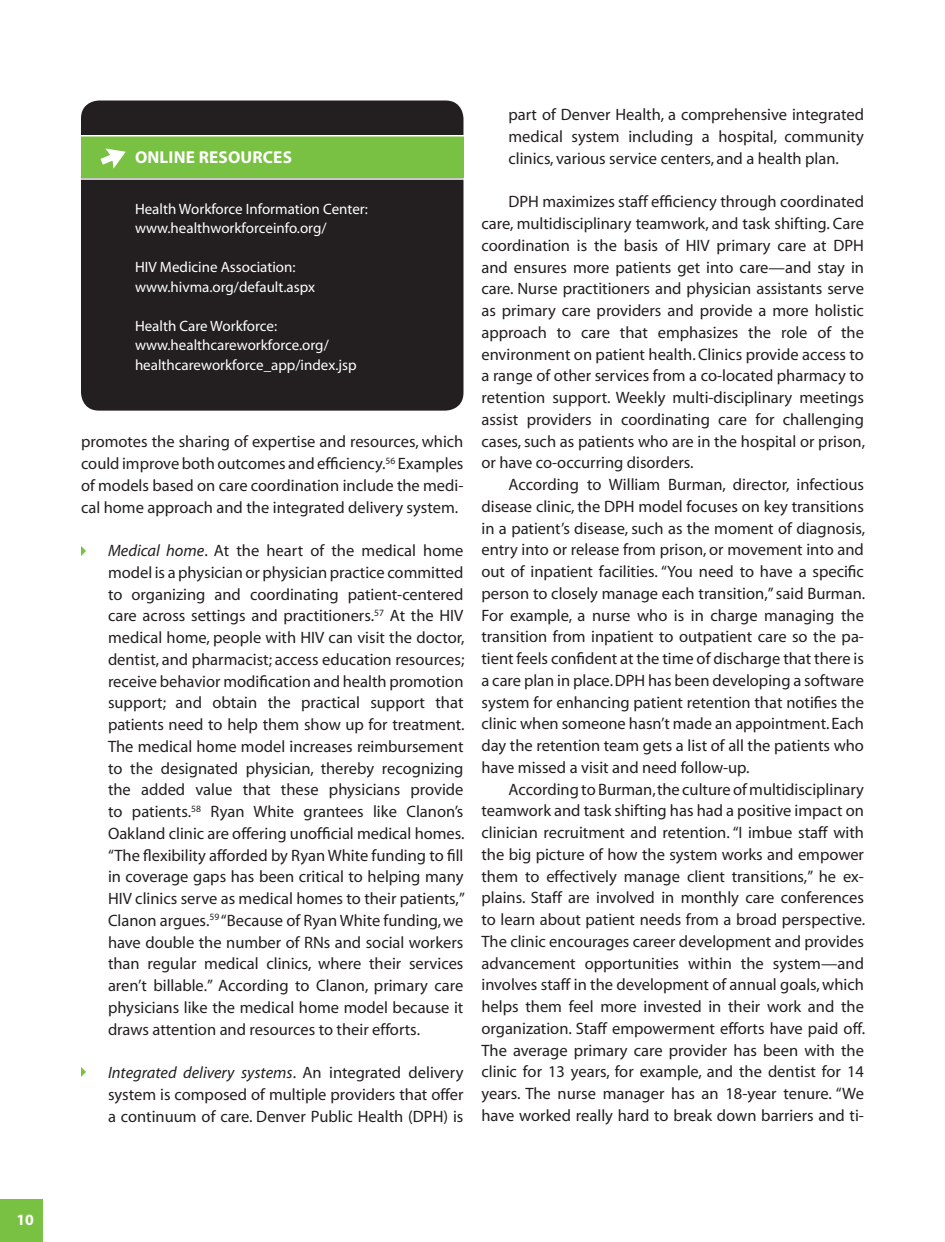
<style>
.page{position:relative;width:945px;height:1242px;background:#fff}
.page>*{position:absolute;margin:0;border:0;box-sizing:border-box;transform-origin:0 0}
.t1{font:700 17.25px "Myriad";letter-spacing:.01em;color:#fff}
.t2{font:16.5px/21.8px "Myriad";color:#231f20;text-align:justify}
.t3{font:700 15.75px "Myriad";color:#fff}
.Online_Resources{font:15px "Myriad";color:#fff}
.s1{font-style:italic}
</style>
<div class="page">
<div style="left:81px;top:100px;width:383px;height:311px;background:#231f20;border-radius:18px"></div>
<div style="left:81px;top:137px;width:383px;height:41px;background:#79c142"></div>
<hr style="left:0;top:135px;width:467px;height:1px;background:#fff">
<hr style="left:0;top:178px;width:467px;height:2px;background:#fff">
<svg style="left:100px;top:148px;width:26px;height:21px"></svg>
<div style="left:0;top:1200px;width:42px;height:42px;background:#79c142"></div>
<svg style="left:81px;top:1067px;width:5px;height:10px"></svg>
<svg style="left:81px;top:546px;width:5px;height:10px"></svg>
<p class="t3" style="left:16px;top:1212px;width:19px">10</p>
<p class="t1" style="left:135px;top:149px;width:159px">ONLINE RESOURCES</p>
<p class="Online_Resources" style="left:135px;top:201px;width:235px">Health Workforce Information Center:</p>
<p class="Online_Resources" style="left:135px;top:221px;width:193px">www.healthworkforceinfo.org/</p>
<p class="Online_Resources" style="left:135px;top:260px;width:162px">HIV Medicine Association:</p>
<p class="Online_Resources" style="left:135px;top:279px;width:182px">www.hivma.org/default.aspx</p>
<p class="Online_Resources" style="left:135px;top:318px;width:144px">Health Care Workforce:</p>
<p class="Online_Resources" style="left:135px;top:338px;width:195px">www.healthcareworkforce.org/</p>
<p class="Online_Resources" style="left:135px;top:357px;width:223px">healthcareworkforce_app/index.jsp</p>
<p class="t2" style="left:81px;top:432px;width:384px">promotes the sharing of expertise and resources, which could improve both outcomes and efficiency.<sup>56</sup> Examples of models based on care coordination include the medi&shy;cal home approach and the integrated delivery system.</p>
<p class="t2" style="left:108px;top:540px;width:359px"><span class="s1">Medical home</span>. At the heart of the medical home model is a physician or physician practice committed to organizing and coordinating patient-centered care across settings and practitioners.<sup>57</sup> At the HIV medical home, people with HIV can visit the doctor, dentist, and pharmacist; access education resources; receive behavior modification and health promotion support; and obtain the practical support that patients need to help them show up for treatment.<br>The medical home model increases reimbursement to the designated physician, thereby recognizing the added value that these physicians provide to patients.<sup>58</sup> Ryan White grantees like Clanon’s Oakland clinic are offering unofficial medical homes. “The flexibility afforded by Ryan White funding to fill in coverage gaps has been critical to helping many HIV clinics serve as medical homes to their patients,” Clanon argues.<sup>59</sup> “Because of Ryan White funding, we have double the number of RNs and social workers than regular medical clinics, where their services aren’t billable.” According to Clanon, primary care physicians like the medical home model because it draws attention and resources to their efforts.</p>
<p class="t2" style="left:108px;top:1062px;width:357px"><span class="s1">Integrated delivery systems</span>. An integrated delivery system is composed of multiple providers that offer a continuum of care. Denver Public Health (DPH) is</p>
<p class="t2" style="left:508px;top:105px;width:357px">part of Denver Health, a comprehensive integrated medical system including a hospital, community clinics, various service centers, and a health plan.</p>
<p class="t2" style="left:482px;top:192px;width:385px;text-indent:27px">DPH maximizes staff efficiency through coordinated care, multidisciplinary teamwork, and task shifting. Care coordination is the basis of HIV primary care at DPH and ensures more patients get into care—and stay in care. Nurse practitioners and physician assistants serve as primary care providers and provide a more holistic approach to care that emphasizes the role of the environment on patient health. Clinics provide access to a range of other services from a co-located pharmacy to retention support. Weekly multi-disciplinary meetings assist providers in coordinating care for challenging cases, such as patients who are in the hospital or prison, or have co-occurring disorders.</p>
<p class="t2" style="left:482px;top:474px;width:385px;text-indent:27px">According to William Burman, director, infectious disease clinic, the DPH model focuses on key transitions in a patient’s disease, such as the moment of diagnosis, entry into or release from prison, or movement into and out of inpatient facilities. “You need to have a specific person to closely manage each transition,” said Burman.<br>For example, a nurse who is in charge managing the transition from inpatient to outpatient care so the pa&shy;tient feels confident at the time of discharge that there is a care plan in place. DPH has been developing a software system for enhancing patient retention that notifies the clinic when someone hasn’t made an appointment. Each day the retention team gets a list of all the patients who have missed a visit and need follow-up.</p>
<p class="t2" style="left:482px;top:779px;width:385px;text-indent:27px">According to Burman, the culture of multidisciplinary teamwork and task shifting has had a positive impact on clinician recruitment and retention. “I imbue staff with the big picture of how the system works and empower them to effectively manage client transitions,” he ex&shy;plains. Staff are involved in monthly care conferences to learn about patient needs from a broad perspective.<br>The clinic encourages career development and provides advancement opportunities within the system—and involves staff in the development of annual goals, which helps them feel more invested in their work and the organization. Staff empowerment efforts have paid off.<br>The average primary care provider has been with the clinic for 13 years, for example, and the dentist for 14 years. The nurse manager has an 18-year tenure. “We have worked really hard to break down barriers and ti-</p>
</div>
